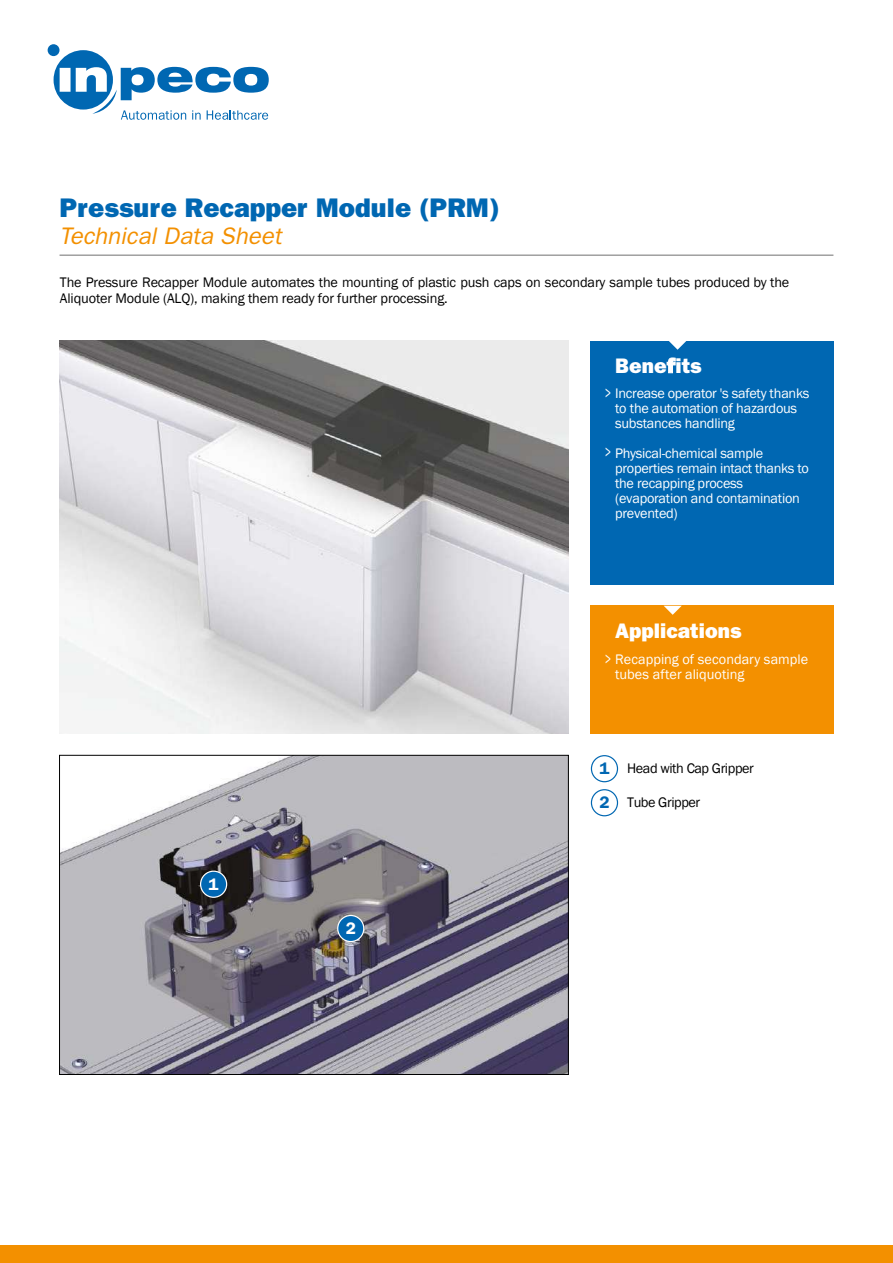
<style>
.page{position:relative;width:893px;height:1263px;background:#fff}
.page>*{position:absolute;margin:0;border:0;box-sizing:border-box;transform-origin:0 0}
.t1{font:800 27px "Franklin Gothic";color:#0067b2}
.t2{font:italic 24px "Franklin Gothic";color:#f39000}
.t3{font:800 21.15px "Franklin Gothic";letter-spacing:.005em;color:#fff}
.t4{font:18px "Franklin Gothic";color:#fff;scale:.6 1}
.t5{font:600 16.8px "Franklin Gothic";color:#fff}
.t6{font:600 16.8px/34px "Franklin Gothic";color:#0067b2}
.t7{font:14.25px/15px "Franklin Gothic";letter-spacing:-.02em;color:#fff}
.t8{font:14.25px/16.5px "Franklin Gothic";letter-spacing:-.01em;color:#000}
.t9{font:14.25px/15px "Franklin Gothic";color:#fff}
.t10{font:14.25px "Franklin Gothic";letter-spacing:-.03em;color:#000}
</style>
<div class="page">
<img style="left:61px;top:757px;width:506px;height:316px">
<div style="left:59px;top:755px;width:510px;height:320px;border:1px solid #000"></div>
<img style="left:60px;top:341px;width:508px;height:393px">
<div style="left:0;top:1246px;width:893px;height:17px;background:#f39000"></div>
<div style="left:48px;top:44px;width:11px;height:12px;background:#0067b2;border-radius:50%"></div>
<svg style="left:54px;top:50px;width:215px;height:70px"></svg>
<div style="left:590px;top:341px;width:243px;height:243px;background:#0067b2"></div>
<div style="left:590px;top:606px;width:243px;height:128px;background:#f39000"></div>
<svg style="left:669px;top:341px;width:18px;height:9px"></svg>
<svg style="left:664px;top:606px;width:18px;height:9px"></svg>
<hr style="left:60px;top:255px;width:773px;height:1px;background:#706f6f">
<div style="left:201px;top:871px;width:26px;height:26px;background:#0067b2;border-radius:50%"></div>
<div style="left:200px;top:870px;width:27px;height:28px;border:1px solid #fff;border-radius:50%"></div>
<div style="left:338px;top:915px;width:26px;height:26px;background:#0067b2;border-radius:50%"></div>
<div style="left:337px;top:915px;width:27px;height:27px;border:1px solid #fff;border-radius:50%"></div>
<div style="left:591px;top:755px;width:27px;height:27px;border:1px solid #0067b2;border-radius:50%"></div>
<div style="left:591px;top:789px;width:27px;height:27px;border:1px solid #0067b2;border-radius:50%"></div>
<h1 class="t1" style="left:60px;top:192px;width:441px">Pressure Recapper Module (PRM)</h1>
<h2 class="t2" style="left:60px;top:222px;width:223px">Technical Data Sheet</h2>
<p class="t8" style="left:60px;top:274px;width:731px">The Pressure Recapper Module automates the mounting of plastic push caps on secondary sample tubes produced by the<br>Aliquoter Module (ALQ), making them ready for further processing.</p>
<h3 class="t3" style="left:615px;top:353px;width:88px">Benefits</h3>
<p class="t7" style="left:615px;top:386px;width:196px">Increase operator 's safety thanks to the automation of hazardous substances handling</p>
<p class="t7" style="left:615px;top:446px;width:195px">Physical-chemical sample properties remain intact thanks to the recapping process (evaporation and contamination prevented)</p>
<p class="t4" style="left:605px;top:382px;width:12px">&gt;</p>
<p class="t4" style="left:605px;top:441px;width:12px">&gt;</p>
<h3 class="t3" style="left:615px;top:618px;width:128px">Applications</h3>
<p class="t9" style="left:615px;top:651px;width:195px">Recapping of secondary sample tubes after aliquoting</p>
<p class="t4" style="left:605px;top:648px;width:12px">&gt;</p>
<p class="t5" style="left:209px;top:874px;width:12px">1</p>
<p class="t5" style="left:346px;top:918px;width:12px">2</p>
<p class="t6" style="left:599px;top:751px;width:12px">1<br>2</p>
<p class="t10" style="left:627px;top:759px;width:128px">Head with Cap Gripper</p>
<p class="t10" style="left:627px;top:793px;width:75px">Tube Gripper</p>
</div>
